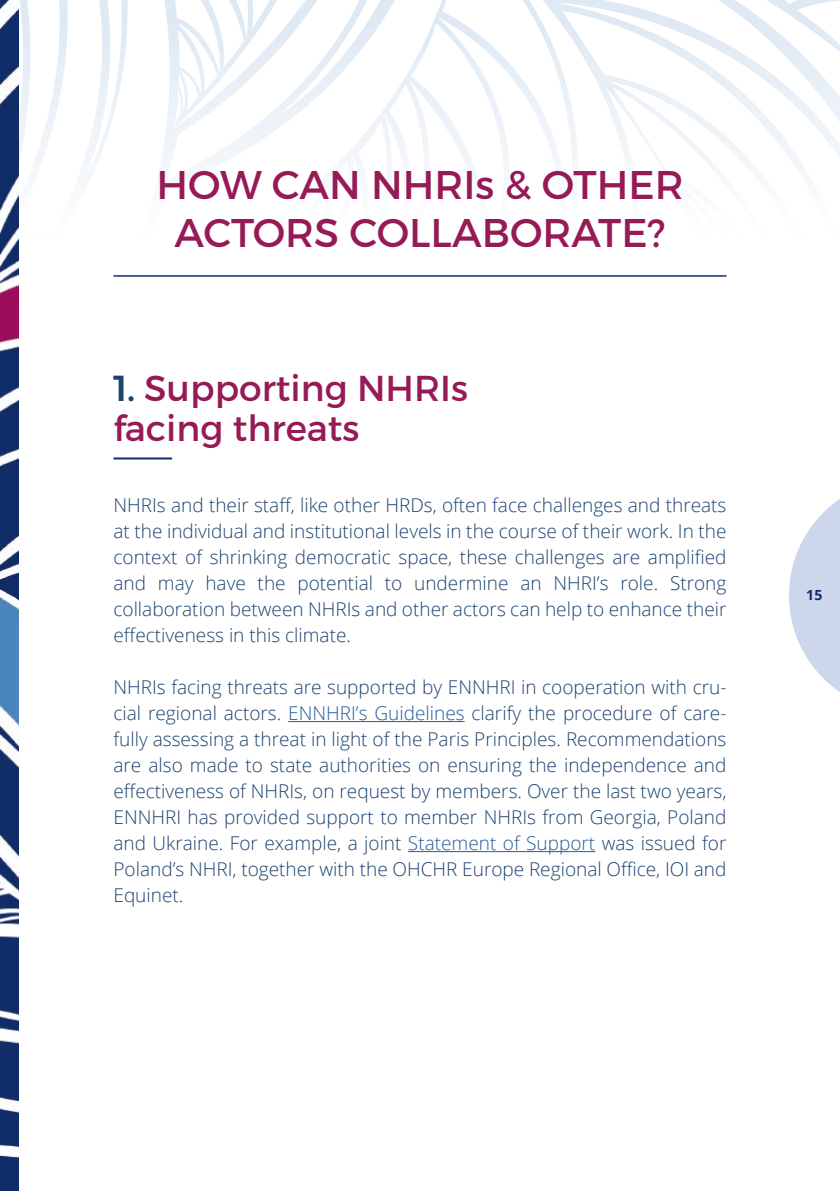
<style>
.page{position:relative;width:840px;height:1191px;background:#fff}
.page>*{position:absolute;margin:0;border:0;box-sizing:border-box;transform-origin:0 0}
.t1{font:40px/48px "Montserrat";color:#961a55;text-align:center}
.t2{font:36px/40px "Montserrat";color:#961a55}
.t3{font:300 19px/26px "Open Sans";color:#1d436f;text-align:justify}
.t4{font:700 14px "Open Sans";color:#102d69}
.s1{font-weight:500;color:#1d436f}
.s2{color:#275b9b}
</style>
<div class="page">
<svg style="left:18px;top:0;width:821px;height:428px"></svg>
<svg style="left:789px;top:500px;width:50px;height:191px"></svg>
<hr style="left:288px;top:721px;width:176px;height:1px;background:#275b9b">
<hr style="left:408px;top:851px;width:187px;height:1px;background:#275b9b">
<img style="left:0;top:0;width:18px;height:1191px">
<hr style="left:113px;top:275px;width:613px;height:2px;background:#102d69">
<hr style="left:113px;top:457px;width:59px;height:2px;background:#102d69">
<h1 class="t1" style="left:156px;top:161px;width:528px">HOW CAN NHRIs &amp; OTHER<br>ACTORS COLLABORATE?</h1>
<h2 class="t2" style="left:113px;top:368px;width:356px"><span class="s1">1.</span> Supporting NHRIs facing threats</h2>
<p class="t3" style="left:113px;top:491px;width:614px">NHRIs and their staff, like other HRDs, often face challenges and threats at the individual and institutional levels in the course of their work. In the context of shrinking democratic space, these challenges are amplified and may have the potential to undermine an NHRI’s role. Strong collaboration between NHRIs and other actors can help to enhance their effectiveness in this climate.</p>
<p class="t3" style="left:113px;top:673px;width:614px">NHRIs facing threats are supported by ENNHRI in cooperation with cru&shy;cial regional actors. <span class="s2">ENNHRI’s Guidelines</span> clarify the procedure of care&shy;fully assessing a threat in light of the Paris Principles. Recommendations are also made to state authorities on ensuring the independence and effectiveness of NHRIs, on request by members. Over the last two years, ENNHRI has provided support to member NHRIs from Georgia, Poland and Ukraine. For example, a joint <span class="s2">Statement of Support</span> was issued for Poland’s NHRI, together with the OHCHR Europe Regional Office, IOI and Equinet.</p>
<p class="t4" style="left:805px;top:585px;width:18px">15</p>
</div>
